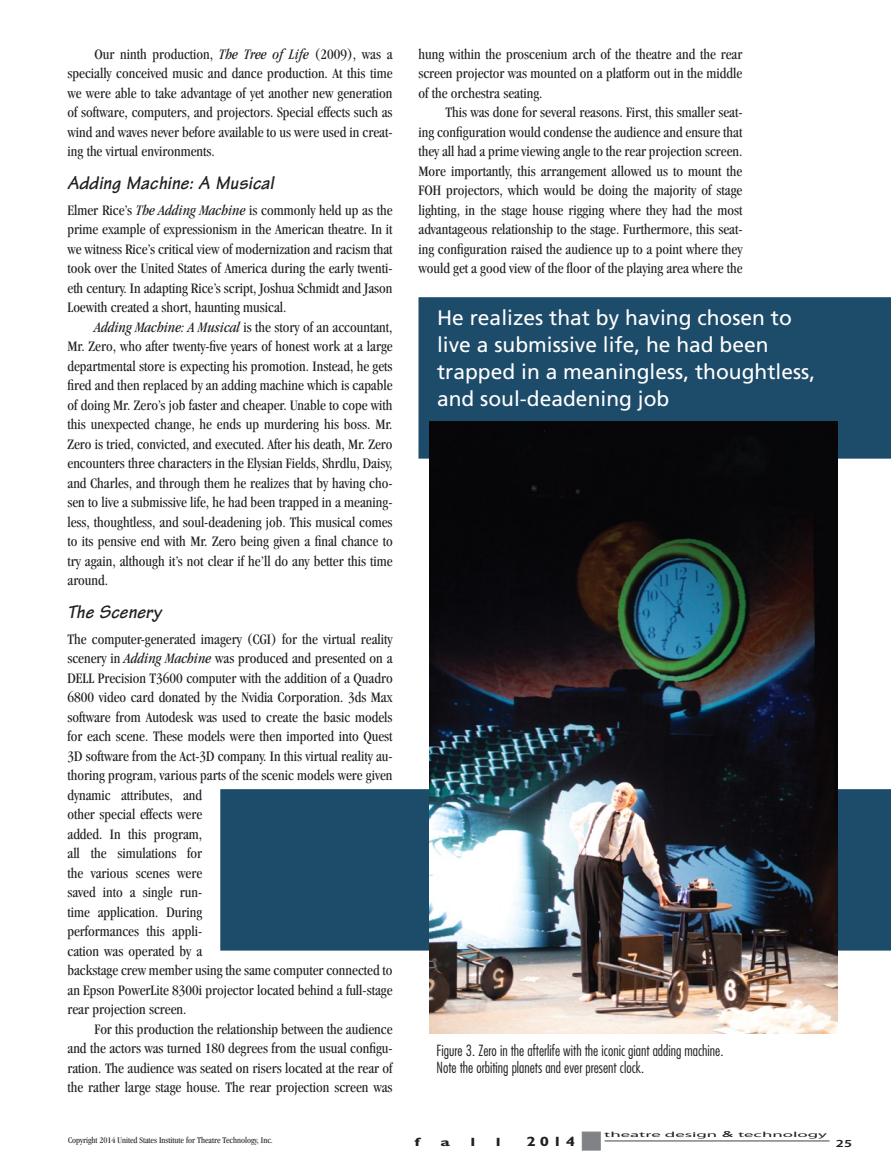
<style>
.page{position:relative;width:891px;height:1175px;background:#fff}
.page>*{position:absolute;margin:0;border:0;box-sizing:border-box;transform-origin:0 0}
.t1{font:21px/27px "Frutiger";color:#fff}
.t2{font:italic 700 19.5px "Tekton Pro";letter-spacing:.015em;color:#231f20}
.t3{font:condensed 15px/19.5px "Garamond";color:#231f20;text-align:justify}
.t4{font:300 condensed 15px/17.2px "Futura";color:#231f20}
.t5{font:700 13.5px "Gill Sans";color:#231f20;scale:1.25 1}
.t6{font:700 12px "Gill Sans";color:#231f20;scale:1.5 1}
.t7{font:600 10.8px "Myriad Pro";color:#231f20;scale:1.39 1}
.t8{font:condensed 9px "Garamond";color:#231f20}
.t9{font:7.5px "Myriad Pro";color:#231f20;scale:2.5 1}
.s1{font-style:italic}
.s2{font-family:"Gill Sans";font-size:9px}
</style>
<div class="page">
<div style="left:418px;top:297px;width:473px;height:161px;background:#1d4b6a"></div>
<div style="left:220px;top:789px;width:671px;height:161px;background:#1d4b6a"></div>
<img style="left:429px;top:421px;width:408px;height:613px">
<div style="left:582px;top:1131px;width:19px;height:19px;background:#808285;border:1px solid #808285"></div>
<hr style="left:605px;top:1140px;width:225px;height:1px;background:#808285">
<p class="t3" style="left:68px;top:44px;width:327px;text-indent:27px">Our ninth production, <span class="s1">The Tree of Life</span> (2009), was a specially conceived music and dance production. At this time we were able to take advantage of yet another new generation of software, computers, and projectors. Special effects such as wind and waves never before available to us were used in creat&shy;ing the virtual environments.</p>
<h2 class="t2" style="left:68px;top:171px;width:208px">Adding Machine: A Musical</h2>
<p class="t3" style="left:67px;top:200px;width:327px">Elmer Rice’s <span class="s1">The Adding Machine</span> is commonly held up as the prime example of expressionism in the American theatre. In it we witness Rice’s critical view of modernization and racism that took over the United States of America during the early twenti&shy;eth century. In adapting Rice’s script, Joshua Schmidt and Jason Loewith created a short, haunting musical.</p>
<p class="t3" style="left:67px;top:317px;width:327px;text-indent:27px"><span class="s1">Adding Machine: A Musical</span> is the story of an accountant, Mr. Zero, who after twenty-five years of honest work at a large departmental store is expecting his promotion. Instead, he gets fired and then replaced by an adding machine which is capable of doing Mr. Zero’s job faster and cheaper. Unable to cope with this unexpected change, he ends up murdering his boss. Mr.<br>Zero is tried, convicted, and executed. After his death, Mr. Zero encounters three characters in the Elysian Fields, Shrdlu, Daisy, and Charles, and through them he realizes that by having cho&shy;sen to live a submissive life, he had been trapped in a meaning&shy;less, thoughtless, and soul-deadening job. This musical comes to its pensive end with Mr. Zero being given a final chance to try again, although it’s not clear if he’ll do any better this time around.</p>
<h2 class="t2" style="left:68px;top:600px;width:95px">The Scenery</h2>
<p class="t3" style="left:68px;top:629px;width:327px;text-align:left">The computer-generated imagery (CGI) for the virtual reality scenery in <span class="s1">Adding Machine</span> was produced and presented on a DELL Precision T3600 computer with the addition of a Quadro 6800 video card donated by the Nvidia Corporation. 3ds Max software from Autodesk was used to create the basic models for each scene. These models were then imported into Quest 3D software from the Act-3D company. In this virtual reality au&shy;thoring program, various parts of the scenic models were given dynamic attributes, and<br>other special effects were<br>added. In this program,<br>all the simulations for<br>the various scenes were<br>saved into a single run-<br>time application. During<br>performances this appli-<br>cation was operated by a<br>backstage crew member using the same computer connected to an Epson PowerLite 8300i projector located behind a full-stage rear projection screen.</p>
<p class="t3" style="left:68px;top:1019px;width:327px;text-indent:27px">For this production the relationship between the audience and the actors was turned 180 degrees from the usual configu&shy;ration. The audience was seated on risers located at the rear of the rather large stage house. The rear projection screen was</p>
<p class="t3" style="left:418px;top:44px;width:325px">hung within the proscenium arch of the theatre and the rear screen projector was mounted on a platform out in the middle of the orchestra seating.</p>
<p class="t3" style="left:418px;top:102px;width:326px;text-indent:27px">This was done for several reasons. First, this smaller seat&shy;ing configuration would condense the audience and ensure that they all had a prime viewing angle to the rear projection screen.<br>More importantly, this arrangement allowed us to mount the FOH projectors, which would be doing the majority of stage lighting, in the stage house rigging where they had the most advantageous relationship to the stage. Furthermore, this seat&shy;ing configuration raised the audience up to a point where they would get a good view of the floor of the playing area where the</p>
<h1 class="t1" style="left:437px;top:303px;width:380px">He realizes that by having chosen to live a submissive life, he had been trapped in a meaningless, thoughtless, and soul-deadening job</h1>
<p class="t4" style="left:436px;top:1042px;width:289px">Figure 3. Zero in the afterlife with the iconic giant adding machine.<br>Note the orbiting planets and ever present clock.</p>
<p class="t8" style="left:68px;top:1135px;width:206px">Copyright 2014 United States Institute for Theatre Technology, Inc.</p>
<p class="t6" style="left:415px;top:1135px;width:5px">f</p>
<p class="t6" style="left:441px;top:1135px;width:8px">a</p>
<p class="t6" style="left:470px;top:1135px;width:5px">l</p>
<p class="t6" style="left:496px;top:1135px;width:5px">l</p>
<p class="t5" style="left:527px;top:1133px;width:40px">2014</p>
<p class="t9" style="left:604px;top:1129px;width:91px">theatre design <span class="s2">&amp;</span> technology</p>
<p class="t7" style="left:836px;top:1136px;width:13px">25</p>
</div>
